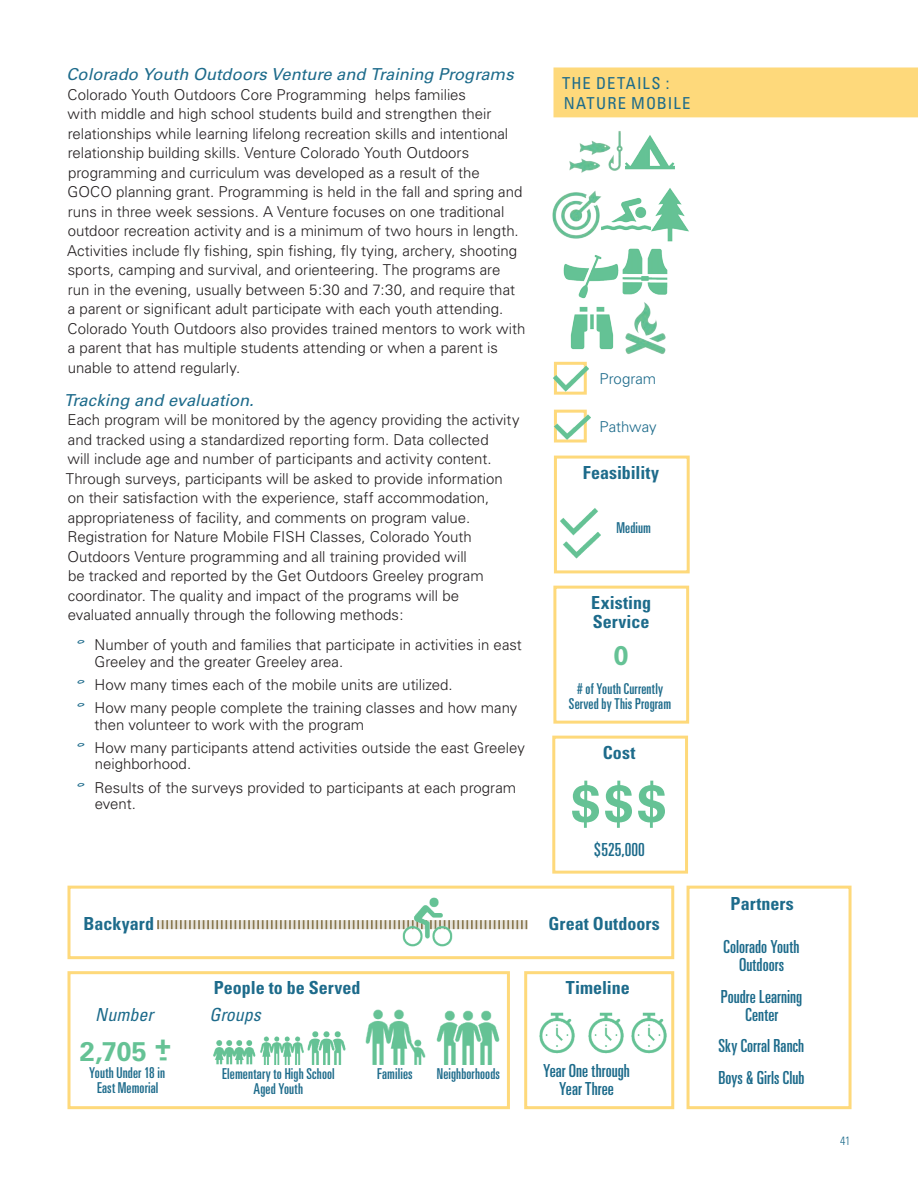
<style>
.page{position:relative;width:918px;height:1188px;background:#fff}
.page>*{position:absolute;margin:0;border:0;box-sizing:border-box;transform-origin:0 0}
.t1{font:700 54px "Univers";color:#65c295}
.t2{font:700 27px "Univers";color:#65c295}
.t3{font:ultra-condensed 18px/18px "Univers";color:#1d6b8b;text-align:center}
.t4{font:700 condensed 18px/19.5px "Univers";color:#1d6b8b}
.t5{font:italic condensed 18px "Univers";color:#1d6b8b}
.t6{font:italic 16.5px "Univers CE";color:#1d6b8b}
.t7{font:condensed 16.5px/19.5px "Univers";letter-spacing:.06em;color:#1d6b8b}
.t8{font:300 15px/19.5px "Univers";color:#231f20}
.t9{font:ultra-condensed 15px/15px "Univers";letter-spacing:.01em;color:#1d6b8b;text-align:center}
.t10{font:300 15px "Univers";color:#1d6b8b}
.t11{font:300 condensed 12px "Univers";color:#1d6b8b}
.s1{font-family:"Wordy Diva";font-weight:400;color:#1d6b8b}
</style>
<div class="page">
<div style="left:68px;top:886px;width:606px;height:73px;border:3px solid #fed97b"></div>
<div style="left:553px;top:586px;width:136px;height:138px;border:3px solid #fed97b"></div>
<div style="left:554px;top:456px;width:136px;height:117px;border:3px solid #fed97b"></div>
<div style="left:68px;top:971px;width:442px;height:138px;border:3px solid #fed97b"></div>
<div style="left:687px;top:886px;width:165px;height:223px;border:3px solid #fed97b"></div>
<div style="left:554px;top:68px;width:363px;height:49px;background:#fed97b"></div>
<img style="left:553px;top:361px;width:36px;height:34px">
<img style="left:554px;top:409px;width:37px;height:34px">
<img style="left:213px;top:1040px;width:43px;height:24px">
<img style="left:260px;top:1036px;width:44px;height:28px">
<img style="left:307px;top:1031px;width:39px;height:33px">
<img style="left:365px;top:1009px;width:61px;height:55px">
<img style="left:436px;top:1010px;width:64px;height:54px">
<svg style="left:157px;top:920px;width:370px;height:9px;background:#c4bca8"></svg>
<img style="left:400px;top:897px;width:55px;height:50px">
<img style="left:563px;top:533px;width:38px;height:26px">
<img style="left:560px;top:508px;width:39px;height:34px">
<div style="left:524px;top:971px;width:150px;height:138px;border:3px solid #fed97b"></div>
<img style="left:539px;top:1012px;width:85px;height:42px">
<img style="left:631px;top:1009px;width:42px;height:48px">
<div style="left:552px;top:736px;width:136px;height:138px;border:3px solid #fed97b"></div>
<img style="left:655px;top:188px;width:34px;height:54px">
<img style="left:606px;top:198px;width:49px;height:34px">
<img style="left:563px;top:255px;width:53px;height:95px">
<img style="left:616px;top:248px;width:52px;height:106px">
<img style="left:569px;top:131px;width:52px;height:42px">
<img style="left:621px;top:135px;width:54px;height:35px">
<img style="left:552px;top:191px;width:54px;height:48px">
<p class="t6" style="left:67px;top:65px;width:449px">Colorado Youth Outdoors Venture and Training Programs</p>
<p class="t8" style="left:67px;top:85px;width:460px">Colorado Youth Outdoors Core Programming helps families<br>with middle and high school students build and strengthen their relationships while learning lifelong recreation skills and intentional relationship building skills. Venture Colorado Youth Outdoors programming and curriculum was developed as a result of the GOCO planning grant. Programming is held in the fall and spring and runs in three week sessions. A Venture focuses on one traditional outdoor recreation activity and is a minimum of two hours in length.<br>Activities include fly fishing, spin fishing, fly tying, archery, shooting sports, camping and survival, and orienteering. The programs are<br>run in the evening, usually between 5:30 and 7:30, and require that a parent or significant adult participate with each youth attending.<br>Colorado Youth Outdoors also provides trained mentors to work with a parent that has multiple students attending or when a parent is unable to attend regularly.</p>
<p class="t6" style="left:64px;top:390px;width:192px">Tracking and evaluation.</p>
<p class="t8" style="left:66px;top:410px;width:455px">Each program will be monitored by the agency providing the activity and tracked using a standardized reporting form. Data collected<br>will include age and number of participants and activity content.<br>Through surveys, participants will be asked to provide information on their satisfaction with the experience, staff accommodation, appropriateness of facility, and comments on program value.<br>Registration for Nature Mobile FISH Classes, Colorado Youth Outdoors Venture programming and all training provided will<br>be tracked and reported by the Get Outdoors Greeley program coordinator. The quality and impact of the programs will be evaluated annually through the following methods:</p>
<p class="t8" style="left:95px;top:637px;width:429px;line-height:16.5px;text-indent:-17px"><span class="s1">°</span> Number of youth and families that participate in activities in east<br>Greeley and the greater Greeley area.</p>
<p class="t8" style="left:77px;top:673px;width:442px;line-height:23.2px"><span class="s1">°</span> How many times each of the mobile units are utilized.<br><span class="s1">°</span> How many people complete the training classes and how many</p>
<p class="t8" style="left:77px;top:713px;width:449px;line-height:23.2px;text-indent:17px">then volunteer to work with the program<br><span class="s1">°</span> How many participants attend activities outside the east Greeley</p>
<p class="t8" style="left:77px;top:752px;width:440px;line-height:23.2px;text-indent:18px">neighborhood.<br><span class="s1">°</span> Results of the surveys provided to participants at each program</p>
<p class="t8" style="left:95px;top:794px;width:43px">event.</p>
<p class="t7" style="left:562px;top:73px;width:130px">THE DETAILS :<br>NATURE MOBILE</p>
<p class="t10" style="left:600px;top:370px;width:58px">Program</p>
<p class="t10" style="left:600px;top:418px;width:59px">Pathway</p>
<p class="t4" style="left:583px;top:463px;width:78px">Feasibility</p>
<p class="t9" style="left:617px;top:520px;width:36px">Medium</p>
<p class="t4" style="left:591px;top:593px;width:61px">Existing<br>Service</p>
<h2 class="t2" style="left:614px;top:640px;width:17px">0</h2>
<p class="t9" style="left:569px;top:681px;width:104px"># of Youth Currently<br>Served by This Program</p>
<p class="t4" style="left:603px;top:743px;width:34px">Cost</p>
<h1 class="t1" style="left:571px;top:772px;width:98px">$$$</h1>
<p class="t3" style="left:594px;top:840px;width:52px">$525,000</p>
<p class="t4" style="left:84px;top:913px;width:72px">Backyard</p>
<p class="t4" style="left:549px;top:913px;width:113px">Great Outdoors</p>
<p class="t4" style="left:214px;top:978px;width:148px">People to be Served</p>
<p class="t5" style="left:95px;top:1003px;width:60px">Number</p>
<p class="t5" style="left:209px;top:1003px;width:53px">Groups</p>
<h2 class="t2" style="left:80px;top:1036px;width:68px">2,705</h2>
<h2 class="t2" style="left:155px;top:1034px;width:17px">+-</h2>
<p class="t9" style="left:89px;top:1065px;width:77px">Youth Under 18 in<br>East Memorial</p>
<p class="t9" style="left:222px;top:1066px;width:114px">Elementary to High School<br>Aged Youth</p>
<p class="t9" style="left:377px;top:1066px;width:37px">Families</p>
<p class="t9" style="left:437px;top:1066px;width:65px">Neighborhoods</p>
<p class="t4" style="left:566px;top:978px;width:65px">Timeline</p>
<p class="t3" style="left:543px;top:1061px;width:88px">Year One through<br>Year Three</p>
<p class="t4" style="left:731px;top:894px;width:65px">Partners</p>
<p class="t3" style="left:724px;top:938px;width:77px">Colorado Youth<br>Outdoors</p>
<p class="t3" style="left:721px;top:987px;width:83px">Poudre Learning<br>Center</p>
<p class="t3" style="left:718px;top:1030px;width:88px;line-height:31.5px;text-align:left">Sky Corral Ranch<br>Boys &amp; Girls Club</p>
<p class="t11" style="left:840px;top:1134px;width:12px">41</p>
</div>
